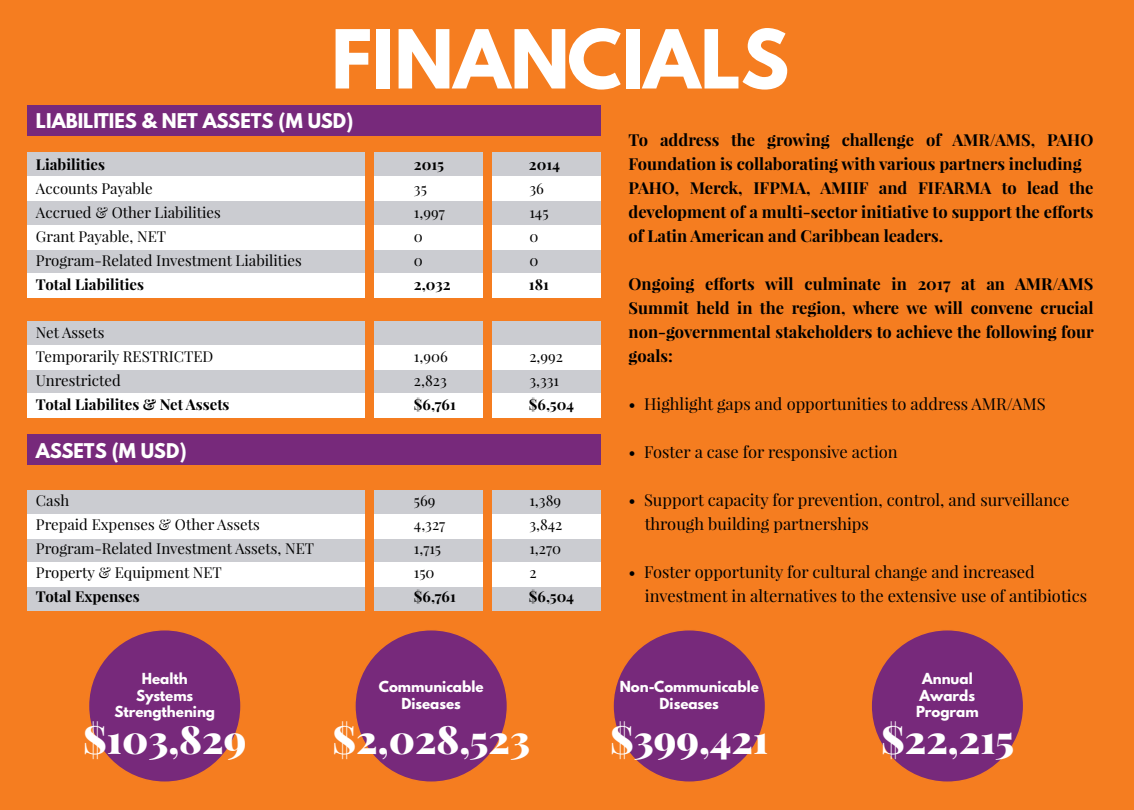
<style>
.page{position:relative;width:1134px;height:810px;background:#f57d20}
.page>*{position:absolute;margin:0;border:0;box-sizing:border-box;transform-origin:0 0}
.t1{font:700 72px "League Spartan";color:#fff}
.t2{font:900 39px "Playfair Display";color:#fff}
.t3{font:700 18px "League Spartan";color:#fff}
.t4{font:700 16.5px/24px "Playfair Display";color:#000}
.t5{font:16.5px/24px "Playfair Display";color:#000}
.t6{font:15px/24px "Playfair Display";color:#000}
.t7{font:700 15px "Playfair Display";color:#000}
.t8{font:700 13.5px/16.2px "League Spartan";color:#fff;text-align:center}
</style>
<div class="page">
<div style="left:27px;top:434px;width:574px;height:31px;background:#77297b"></div>
<div style="left:27px;top:105px;width:574px;height:31px;background:#77297b"></div>
<div style="left:27px;top:153px;width:337px;height:24px;background:#cbccd1"></div>
<div style="left:374px;top:153px;width:109px;height:24px;background:#cbccd1"></div>
<div style="left:492px;top:153px;width:109px;height:24px;background:#cbccd1"></div>
<div style="left:27px;top:321px;width:337px;height:24px;background:#cbccd1"></div>
<div style="left:374px;top:321px;width:109px;height:24px;background:#cbccd1"></div>
<div style="left:492px;top:321px;width:109px;height:24px;background:#cbccd1"></div>
<div style="left:27px;top:490px;width:337px;height:24px;background:#cbccd1"></div>
<div style="left:374px;top:490px;width:109px;height:24px;background:#cbccd1"></div>
<div style="left:492px;top:490px;width:109px;height:24px;background:#cbccd1"></div>
<div style="left:27px;top:201px;width:337px;height:24px;background:#cbccd1"></div>
<div style="left:374px;top:201px;width:109px;height:24px;background:#cbccd1"></div>
<div style="left:492px;top:201px;width:109px;height:24px;background:#cbccd1"></div>
<div style="left:27px;top:370px;width:337px;height:24px;background:#cbccd1"></div>
<div style="left:374px;top:370px;width:109px;height:24px;background:#cbccd1"></div>
<div style="left:492px;top:370px;width:109px;height:24px;background:#cbccd1"></div>
<div style="left:27px;top:538px;width:337px;height:24px;background:#cbccd1"></div>
<div style="left:374px;top:538px;width:109px;height:24px;background:#cbccd1"></div>
<div style="left:492px;top:538px;width:109px;height:24px;background:#cbccd1"></div>
<div style="left:27px;top:586px;width:337px;height:24px;background:#cbccd1"></div>
<div style="left:374px;top:586px;width:109px;height:24px;background:#cbccd1"></div>
<div style="left:492px;top:586px;width:109px;height:24px;background:#cbccd1"></div>
<div style="left:27px;top:249px;width:337px;height:24px;background:#cbccd1"></div>
<div style="left:374px;top:249px;width:109px;height:24px;background:#cbccd1"></div>
<div style="left:492px;top:249px;width:109px;height:24px;background:#cbccd1"></div>
<div style="left:27px;top:177px;width:337px;height:24px;background:#fff"></div>
<div style="left:374px;top:177px;width:109px;height:24px;background:#fff"></div>
<div style="left:492px;top:177px;width:109px;height:24px;background:#fff"></div>
<div style="left:27px;top:345px;width:337px;height:25px;background:#fff"></div>
<div style="left:374px;top:345px;width:109px;height:25px;background:#fff"></div>
<div style="left:492px;top:345px;width:109px;height:25px;background:#fff"></div>
<div style="left:27px;top:514px;width:337px;height:24px;background:#fff"></div>
<div style="left:374px;top:514px;width:109px;height:24px;background:#fff"></div>
<div style="left:492px;top:514px;width:109px;height:24px;background:#fff"></div>
<div style="left:27px;top:225px;width:337px;height:24px;background:#fff"></div>
<div style="left:374px;top:225px;width:109px;height:24px;background:#fff"></div>
<div style="left:492px;top:225px;width:109px;height:24px;background:#fff"></div>
<div style="left:27px;top:394px;width:337px;height:24px;background:#fff"></div>
<div style="left:374px;top:394px;width:109px;height:24px;background:#fff"></div>
<div style="left:492px;top:394px;width:109px;height:24px;background:#fff"></div>
<div style="left:27px;top:562px;width:337px;height:24px;background:#fff"></div>
<div style="left:374px;top:562px;width:109px;height:24px;background:#fff"></div>
<div style="left:492px;top:562px;width:109px;height:24px;background:#fff"></div>
<div style="left:27px;top:273px;width:337px;height:24px;background:#fff"></div>
<div style="left:374px;top:273px;width:109px;height:24px;background:#fff"></div>
<div style="left:492px;top:273px;width:109px;height:24px;background:#fff"></div>
<div style="left:88px;top:630px;width:153px;height:152px;background:#77297b;border-radius:50%"></div>
<div style="left:613px;top:630px;width:153px;height:152px;background:#77297b;border-radius:50%"></div>
<div style="left:355px;top:630px;width:152px;height:152px;background:#77297b;border-radius:50%"></div>
<div style="left:871px;top:630px;width:153px;height:152px;background:#77297b;border-radius:50%"></div>
<h1 class="t1" style="left:331px;top:3px;width:459px">FINANCIALS</h1>
<p class="t3" style="left:36px;top:107px;width:319px">LIABILITIES &amp; NET ASSETS (M USD)</p>
<p class="t7" style="left:36px;top:155px;width:71px">Liabilities</p>
<p class="t7" style="left:414px;top:155px;width:31px">2015</p>
<p class="t7" style="left:529px;top:155px;width:33px">2014</p>
<p class="t6" style="left:36px;top:176px;width:118px">Accounts Payable</p>
<p class="t6" style="left:414px;top:176px;width:14px">35</p>
<p class="t6" style="left:529px;top:176px;width:16px">36</p>
<p class="t6" style="left:36px;top:200px;width:186px">Accrued &amp; Other Liabilities</p>
<p class="t6" style="left:414px;top:200px;width:32px">1,997</p>
<p class="t6" style="left:529px;top:200px;width:21px">145</p>
<p class="t6" style="left:36px;top:224px;width:132px">Grant Payable, NET</p>
<p class="t6" style="left:414px;top:224px;width:10px">0</p>
<p class="t6" style="left:529px;top:224px;width:10px">0</p>
<p class="t6" style="left:36px;top:248px;width:267px">Program-Related Investment Liabilities</p>
<p class="t6" style="left:414px;top:248px;width:10px">0</p>
<p class="t6" style="left:529px;top:248px;width:10px">0</p>
<p class="t7" style="left:36px;top:275px;width:110px">Total Liabilities</p>
<p class="t7" style="left:414px;top:275px;width:38px">2,032</p>
<p class="t7" style="left:529px;top:275px;width:21px">181</p>
<p class="t6" style="left:36px;top:320px;width:179px">Net Assets<br>Temporarily RESTRICTED</p>
<p class="t6" style="left:414px;top:344px;width:35px">1,906</p>
<p class="t6" style="left:529px;top:344px;width:35px">2,992</p>
<p class="t6" style="left:36px;top:368px;width:86px">Unrestricted</p>
<p class="t6" style="left:414px;top:368px;width:34px">2,823</p>
<p class="t6" style="left:529px;top:368px;width:31px">3,331</p>
<p class="t7" style="left:36px;top:395px;width:195px">Total Liabilites &amp; Net Assets</p>
<p class="t7" style="left:414px;top:395px;width:43px">$6,761</p>
<p class="t7" style="left:529px;top:395px;width:47px">$6,504</p>
<p class="t3" style="left:36px;top:437px;width:152px">ASSETS (M USD)</p>
<p class="t6" style="left:36px;top:488px;width:35px">Cash</p>
<p class="t6" style="left:414px;top:488px;width:23px">569</p>
<p class="t6" style="left:529px;top:488px;width:33px">1,389</p>
<p class="t6" style="left:36px;top:512px;width:225px">Prepaid Expenses &amp; Other Assets</p>
<p class="t6" style="left:414px;top:512px;width:33px">4,327</p>
<p class="t6" style="left:529px;top:512px;width:35px">3,842</p>
<p class="t6" style="left:36px;top:536px;width:280px">Program-Related Investment Assets, NET</p>
<p class="t6" style="left:414px;top:536px;width:29px">1,715</p>
<p class="t6" style="left:529px;top:536px;width:33px">1,270</p>
<p class="t6" style="left:36px;top:560px;width:187px">Property &amp; Equipment NET</p>
<p class="t6" style="left:414px;top:560px;width:22px">150</p>
<p class="t6" style="left:529px;top:560px;width:9px">2</p>
<p class="t7" style="left:36px;top:587px;width:105px">Total Expenses</p>
<p class="t7" style="left:414px;top:587px;width:43px">$6,761</p>
<p class="t7" style="left:529px;top:587px;width:47px">$6,504</p>
<p class="t4" style="left:629px;top:128px;width:466px">To address the growing challenge of AMR/AMS, PAHO Foundation is collaborating with various partners including PAHO, Merck, IFPMA, AMIIF and FIFARMA to lead the development of a multi-sector initiative to support the efforts of Latin American and Caribbean leaders.</p>
<p class="t4" style="left:629px;top:272px;width:467px;text-align:justify">Ongoing efforts will culminate in 2017 at an AMR/AMS Summit held in the region, where we will convene crucial non-governmental stakeholders to achieve the following four goals:</p>
<p class="t5" style="left:629px;top:392px;width:419px">• Highlight gaps and opportunities to address AMR/AMS</p>
<p class="t5" style="left:629px;top:440px;width:271px">• Foster a case for responsive action</p>
<p class="t5" style="left:645px;top:488px;width:426px;text-indent:-16px">• Support capacity for prevention, control, and surveillance through building partnerships</p>
<p class="t5" style="left:645px;top:560px;width:444px;text-indent:-16px">• Foster opportunity for cultural change and increased investment in alternatives to the extensive use of antibiotics</p>
<p class="t8" style="left:114px;top:671px;width:102px">Health<br>Systems<br>Strengthening</p>
<p class="t8" style="left:379px;top:679px;width:106px">Communicable<br>Diseases</p>
<p class="t8" style="left:620px;top:679px;width:141px">Non-Communicable<br>Diseases</p>
<p class="t8" style="left:916px;top:671px;width:64px">Annual<br>Awards<br>Program</p>
<h2 class="t2" style="left:83px;top:715px;width:165px">$103,829</h2>
<h2 class="t2" style="left:333px;top:715px;width:199px">$2,028,523</h2>
<h2 class="t2" style="left:610px;top:715px;width:160px">$399,421</h2>
<h2 class="t2" style="left:881px;top:715px;width:135px">$22,215</h2>
</div>
